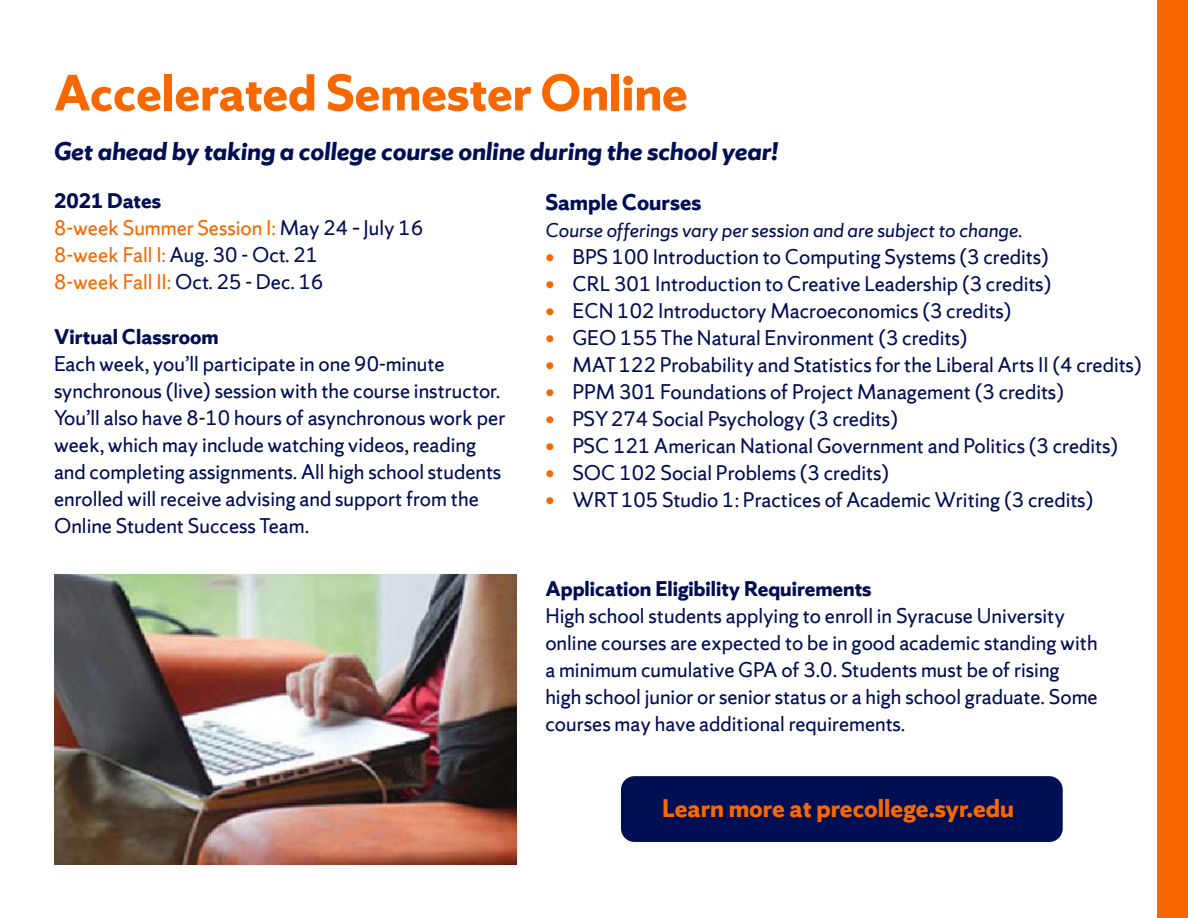
<style>
.page{position:relative;width:1188px;height:918px;background:#fff}
.page>*{position:absolute;margin:0;border:0;box-sizing:border-box;transform-origin:0 0}
.t1{font:700 54px "Sherman Sans";color:#f76900}
.t2{font:italic 700 27px "Sherman Sans";color:#000e54}
.t3{font:700 27px "Sherman Sans";color:#f76900}
.t4{font:700 24px "Sherman Sans";color:#000e54}
.t5{font:22.5px/27px "Sherman Sans";color:#000e54}
.t6{font:22.5px/27px "Sherman Sans";color:#f76900}
.t7{font:700 22.5px "Sherman Sans";color:#000e54}
.t8{font:italic 21px "Sherman Sans";color:#000e54}
.s1{font-weight:700;color:#000e54}
.s2{color:#000e54}
.s3{color:#f76900}
</style>
<div class="page">
<div style="left:621px;top:776px;width:442px;height:66px;background:#000e54;border-radius:14px"></div>
<img style="left:54px;top:575px;width:462px;height:289px">
<div style="left:1157px;top:0;width:31px;height:918px;background:#f76900"></div>
<h1 class="t1" style="left:54px;top:60px;width:635px">Accelerated Semester Online</h1>
<p class="t2" style="left:54px;top:135px;width:726px">Get ahead by taking a college course online during the school year!</p>
<p class="t6" style="left:54px;top:187px;width:371px"><span class="s1">2021 Dates<br></span>8-week Summer Session I: <span class="s2">May 24 – July 16<br></span>8-week Fall I: <span class="s2">Aug. 30 - Oct. 21<br></span>8-week Fall II: <span class="s2">Oct. 25 - Dec. 16</span></p>
<p class="t7" style="left:54px;top:322px;width:166px">Virtual Classroom</p>
<p class="t5" style="left:54px;top:350px;width:453px">Each week, you’ll participate in one 90-minute synchronous (live) session with the course instructor.<br>You’ll also have 8-10 hours of asynchronous work per week, which may include watching videos, reading and completing assignments. All high school students enrolled will receive advising and support from the Online Student Success Team.</p>
<p class="t4" style="left:545px;top:187px;width:158px">Sample Courses</p>
<p class="t8" style="left:545px;top:217px;width:479px">Course offerings vary per session and are subject to change.</p>
<p class="t5" style="left:545px;top:243px;width:505px"><span class="s3">•</span> BPS 100 Introduction to Computing Systems (3 credits)</p>
<p class="t5" style="left:545px;top:270px;width:507px"><span class="s3">•</span> CRL 301 Introduction to Creative Leadership (3 credits)</p>
<p class="t5" style="left:545px;top:297px;width:468px"><span class="s3">•</span> ECN 102 Introductory Macroeconomics (3 credits)</p>
<p class="t5" style="left:545px;top:324px;width:424px"><span class="s3">•</span> GEO 155 The Natural Environment (3 credits)</p>
<p class="t5" style="left:545px;top:351px;width:598px"><span class="s3">•</span> MAT 122 Probability and Statistics for the Liberal Arts II (4 credits)</p>
<p class="t5" style="left:545px;top:378px;width:520px"><span class="s3">•</span> PPM 301 Foundations of Project Management (3 credits)</p>
<p class="t5" style="left:545px;top:405px;width:354px"><span class="s3">•</span> PSY 274 Social Psychology (3 credits)</p>
<p class="t5" style="left:545px;top:432px;width:574px"><span class="s3">•</span> PSC 121 American National Government and Politics (3 credits)</p>
<p class="t5" style="left:545px;top:459px;width:345px"><span class="s3">•</span> SOC 102 Social Problems (3 credits)</p>
<p class="t5" style="left:545px;top:486px;width:549px"><span class="s3">•</span> WRT 105 Studio 1: Practices of Academic Writing (3 credits)</p>
<p class="t7" style="left:545px;top:575px;width:328px">Application Eligibility Requirements</p>
<p class="t5" style="left:545px;top:602px;width:554px">High school students applying to enroll in Syracuse University online courses are expected to be in good academic standing with a minimum cumulative GPA of 3.0. Students must be of rising high school junior or senior status or a high school graduate. Some courses may have additional requirements.</p>
<p class="t3" style="left:662px;top:792px;width:353px">Learn more at precollege.syr.edu</p>
</div>
